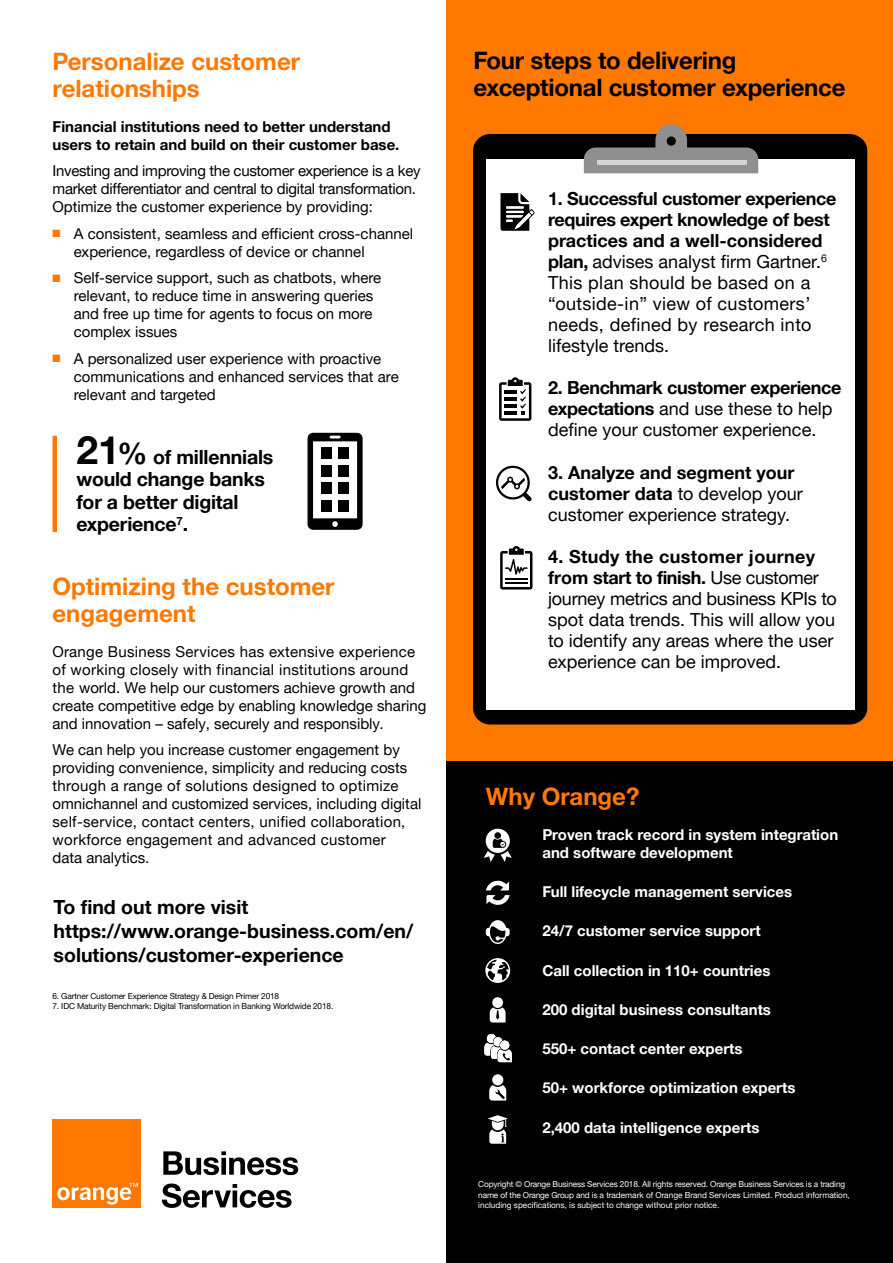
<style>
.page{position:relative;width:893px;height:1263px;background:#fff}
.page>*{position:absolute;margin:0;border:0;box-sizing:border-box;transform-origin:0 0}
.t1{font:700 24px/27px "Helvetica Neue";color:#ff7900}
.t2{font:700 24px/27px "Helvetica Neue";letter-spacing:-.01em;color:#000}
.t3{font:700 19.5px/22.5px "Helvetica Neue";color:#000}
.t4{font:18px/21px "Helvetica Neue";color:#000}
.t5{font:18px/21px "Helvetica Neue";letter-spacing:.02em;color:#000}
.t6{font:15px/18px "Helvetica Neue";color:#000}
.t7{font:700 15px/18px "Helvetica Neue";color:#fff}
.t8{font:15px/18px "Helvetica Neue";letter-spacing:-.02em;color:#000}
.t9{font:700 15px/18px "Helvetica Neue";color:#000}
.t10{font:8.25px/10.5px "Helvetica Neue";letter-spacing:-.01em;color:#fff}
.t11{font:8.25px "Helvetica Neue";letter-spacing:-.015em;color:#000}
.s1{color:#ff7900}
.s2{font-size:39px}
.s3{font-size:30px}
.s4{font-weight:700}
</style>
<div class="page">
<div style="left:446px;top:0;width:447px;height:777px;background:#ff7900"></div>
<div style="left:446px;top:761px;width:447px;height:502px;background:#000"></div>
<svg style="left:484px;top:829px;width:28px;height:33px"></svg>
<svg style="left:485px;top:958px;width:25px;height:25px"></svg>
<svg style="left:488px;top:1115px;width:20px;height:29px"></svg>
<div style="left:492px;top:1074px;width:11px;height:11px;background:#fff;border-radius:50%"></div>
<svg style="left:489px;top:1085px;width:17px;height:15px"></svg>
<svg style="left:484px;top:1033px;width:28px;height:29px"></svg>
<svg style="left:490px;top:1007px;width:16px;height:15px"></svg>
<div style="left:492px;top:997px;width:11px;height:11px;background:#fff;border-radius:50%"></div>
<svg style="left:486px;top:920px;width:24px;height:24px"></svg>
<svg style="left:486px;top:880px;width:24px;height:25px"></svg>
<div style="left:473px;top:134px;width:394px;height:590px;background:#000;border-radius:17px"></div>
<div style="left:487px;top:159px;width:368px;height:550px;background:#fff"></div>
<svg style="left:584px;top:124px;width:174px;height:49px"></svg>
<div style="left:597px;top:160px;width:149px;height:5px;background:#d1d3d4"></div>
<svg style="left:500px;top:546px;width:32px;height:43px"></svg>
<hr style="left:505px;top:578px;width:22px;height:2px;background:#000">
<hr style="left:505px;top:582px;width:22px;height:2px;background:#000">
<svg style="left:499px;top:377px;width:32px;height:44px"></svg>
<svg style="left:496px;top:465px;width:36px;height:36px"></svg>
<svg style="left:500px;top:193px;width:35px;height:38px"></svg>
<svg style="left:308px;top:433px;width:55px;height:97px"></svg>
<div style="left:321px;top:448px;width:11px;height:11px;background:#000"></div>
<div style="left:321px;top:465px;width:11px;height:11px;background:#000"></div>
<div style="left:321px;top:483px;width:11px;height:11px;background:#000"></div>
<div style="left:321px;top:500px;width:11px;height:11px;background:#000"></div>
<div style="left:338px;top:448px;width:11px;height:11px;background:#000"></div>
<div style="left:338px;top:465px;width:11px;height:11px;background:#000"></div>
<div style="left:338px;top:483px;width:11px;height:11px;background:#000"></div>
<div style="left:338px;top:500px;width:11px;height:11px;background:#000"></div>
<hr style="left:53px;top:436px;width:4px;height:96px;background:#ff7900">
<div style="left:53px;top:1119px;width:88px;height:88px;background:#ff7900"></div>
<svg style="left:57px;top:1183px;width:81px;height:22px"></svg>
<svg style="left:163px;top:1151px;width:135px;height:24px"></svg>
<svg style="left:162px;top:1183px;width:130px;height:25px"></svg>
<h1 class="t1" style="left:53px;top:47px;width:249px">Personalize customer relationships</h1>
<p class="t9" style="left:53px;top:117px;width:348px">Financial institutions need to better understand users to retain and build on their customer base.</p>
<p class="t8" style="left:53px;top:162px;width:370px">Investing and improving the customer experience is a key market differentiator and central to digital transformation.<br>Optimize the customer experience by providing:</p>
<p class="t6" style="left:74px;top:224px;width:341px;text-indent:-21px"><span class="s1">■</span> A consistent, seamless and efficient cross-channel experience, regardless of device or channel</p>
<p class="t6" style="left:74px;top:269px;width:309px;text-indent:-21px"><span class="s1">■</span> Self-service support, such as chatbots, where relevant, to reduce time in answering queries and free up time for agents to focus on more complex issues</p>
<p class="t6" style="left:74px;top:349px;width:326px;text-indent:-21px"><span class="s1">■</span> A personalized user experience with proactive communications and enhanced services that are relevant and targeted</p>
<h2 class="t3" style="left:76px;top:445px;width:198px"><span class="s2">21</span><span class="s3">%</span> of millennials would change banks for a better digital experience<sup>7</sup>.</h2>
<h1 class="t1" style="left:53px;top:573px;width:283px">Optimizing the customer engagement</h1>
<p class="t6" style="left:53px;top:642px;width:375px">Orange Business Services has extensive experience of working closely with financial institutions around the world. We help our customers achieve growth and create competitive edge by enabling knowledge sharing and innovation – safely, securely and responsibly.</p>
<p class="t6" style="left:53px;top:741px;width:370px">We can help you increase customer engagement by providing convenience, simplicity and reducing costs through a range of solutions designed to optimize omnichannel and customized services, including digital self-service, contact centers, unified collaboration, workforce engagement and advanced customer<br>data analytics.</p>
<h2 class="t3" style="left:54px;top:895px;width:361px;line-height:24px">To find out more visit https://www.orange-business.com/en/ solutions/customer-experience</h2>
<p class="t11" style="left:53px;top:991px;width:228px">6. Gartner Customer Experience Strategy &amp; Design Primer 2018</p>
<p class="t11" style="left:53px;top:1001px;width:282px">7. IDC Maturity Benchmark: Digital Transformation in Banking Worldwide 2018.</p>
<h1 class="t2" style="left:473px;top:47px;width:374px">Four steps to delivering exceptional customer experience</h1>
<p class="t5" style="left:548px;top:188px;width:290px"><span class="s4">1. Successful customer experience requires expert knowledge of best practices and a well-considered plan,</span> advises analyst firm Gartner.<sup>6<br></sup>This plan should be based on a “outside-in” view of customers’ needs, defined by research into lifestyle trends.</p>
<p class="t4" style="left:548px;top:377px;width:295px"><span class="s4">2. Benchmark customer experience expectations</span> and use these to help define your customer experience.</p>
<p class="t4" style="left:548px;top:461px;width:256px"><span class="s4">3. Analyze and segment your customer data</span> to develop your customer experience strategy.</p>
<p class="t4" style="left:548px;top:546px;width:290px"><span class="s4">4. Study the customer journey from start to finish.</span> Use customer journey metrics and business KPIs to spot data trends. This will allow you to identify any areas where the user experience can be improved.</p>
<h1 class="t1" style="left:486px;top:783px;width:155px">Why Orange?</h1>
<p class="t7" style="left:542px;top:825px;width:297px">Proven track record in system integration and software development</p>
<p class="t7" style="left:542px;top:882px;width:251px">Full lifecycle management services</p>
<p class="t7" style="left:542px;top:922px;width:220px">24/7 customer service support</p>
<p class="t7" style="left:542px;top:961px;width:229px">Call collection in 110+ countries</p>
<p class="t7" style="left:542px;top:1000px;width:230px">200 digital business consultants</p>
<p class="t7" style="left:542px;top:1039px;width:202px">550+ contact center experts</p>
<p class="t7" style="left:542px;top:1079px;width:255px">50+ workforce optimization experts</p>
<p class="t7" style="left:542px;top:1118px;width:219px">2,400 data intelligence experts</p>
<p class="t10" style="left:478px;top:1179px;width:373px">Copyright © Orange Business Services 2018. All rights reserved. Orange Business Services is a trading name of the Orange Group and is a trademark of Orange Brand Services Limited. Product information, including specifications, is subject to change without prior notice.</p>
</div>
